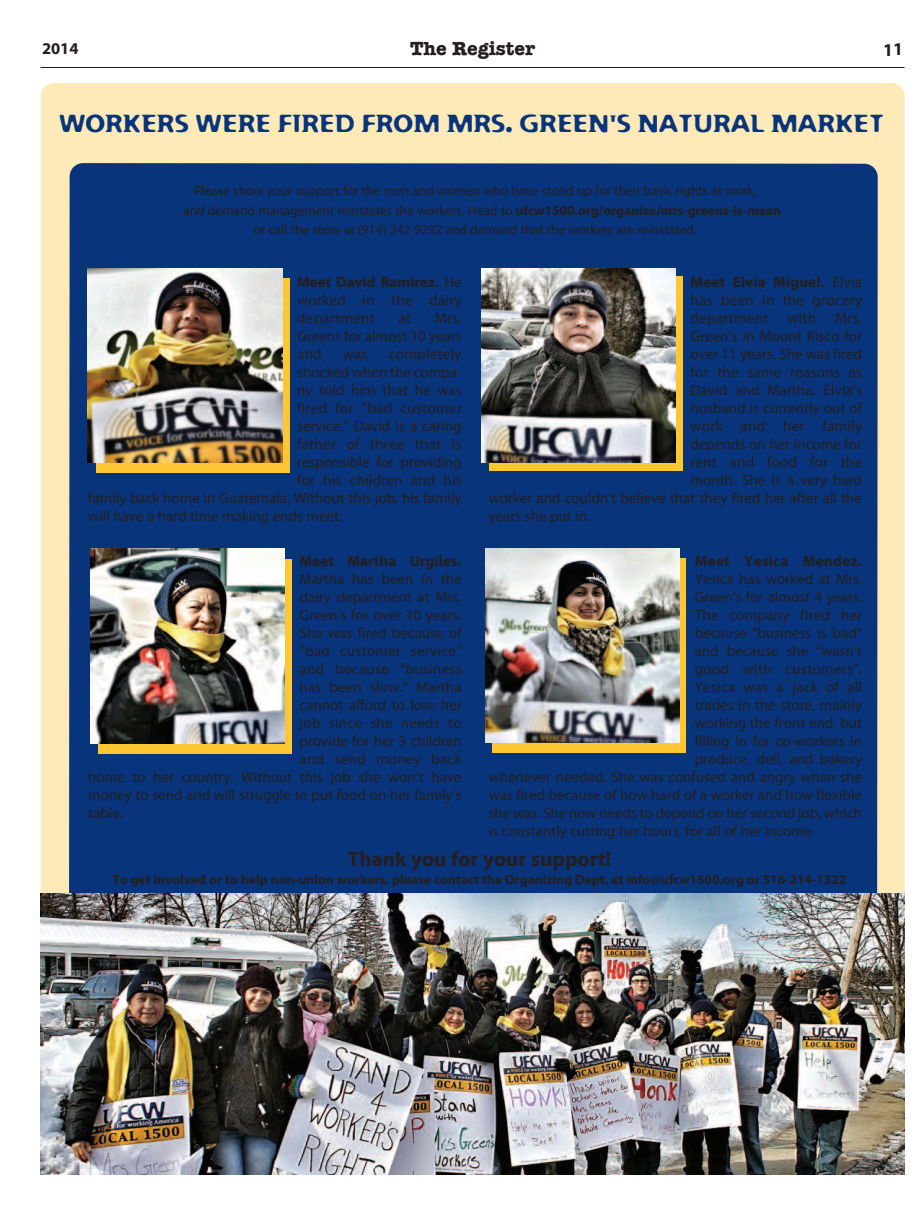
<style>
.page{position:relative;width:918px;height:1215px;background:#fff}
.page>*{position:absolute;margin:0;border:0;box-sizing:border-box;transform-origin:0 0}
.t1{font:24px "Flexure";color:#08347b}
.t2{font:700 21px "Myriad Pro";color:#231f20}
.t3{font:700 19.5px "American Typewriter";color:#231f20}
.t4{font:700 18px "Myriad Pro";color:#231f20}
.t5{font:700 16.5px "Myriad Pro";color:#231f20}
.t6{font:15px/18px "Myriad Pro";color:#231f20;text-align:justify}
.t7{font:15px "Myriad Pro";letter-spacing:.02em;color:#231f20}
.t8{font:700 15px "Myriad Pro";letter-spacing:.005em;color:#231f20}
.t9{font:13.5px "Myriad Pro";color:#231f20}
.t10{font:700 13.5px "Myriad Pro";color:#231f20}
.s1{font-weight:700}
</style>
<div class="page">
<div style="left:41px;top:83px;width:864px;height:1092px;background:#feeab9;border-radius:13px"></div>
<hr style="left:40px;top:67px;width:864px;height:1px;background:#231f20">
<div style="left:69px;top:163px;width:809px;height:730px;background:#08347b"></div>
<img style="left:40px;top:893px;width:865px;height:281px">
<div style="left:96px;top:278px;width:193px;height:195px;background:#ffc634"></div>
<img style="left:88px;top:268px;width:194px;height:195px">
<div style="left:489px;top:276px;width:193px;height:195px;background:#ffc634"></div>
<img style="left:481px;top:268px;width:195px;height:195px">
<div style="left:98px;top:559px;width:193px;height:195px;background:#ffc634"></div>
<img style="left:90px;top:549px;width:195px;height:194px">
<div style="left:493px;top:558px;width:193px;height:195px;background:#ffc634"></div>
<img style="left:485px;top:548px;width:195px;height:194px">
<p class="t5" style="left:42px;top:40px;width:38px">2014</p>
<h3 class="t3" style="left:410px;top:37px;width:126px">The Register</h3>
<p class="t4" style="left:883px;top:39px;width:21px">11</p>
<h1 class="t1" style="left:59px;top:108px;width:827px">WORKERS WERE FIRED FROM MRS. GREEN'S NATURAL MARKET</h1>
<p class="t9" style="left:194px;top:183px;width:563px">Please show your support for the men and women who have stood up for their basic rights at work,</p>
<p class="t9" style="left:183px;top:203px;width:599px">and demand management reinstates the workers. Head to <span class="s1">ufcw1500.org/organize/mrs-greens-is-mean</span></p>
<p class="t9" style="left:254px;top:222px;width:445px">or call the store at (914) 242-9292 and demand that the workers are reinstated.</p>
<p class="t6" style="left:297px;top:273px;width:166px"><span class="s1">Meet David Ramirez.</span> He worked in the dairy department</p>
<p class="t6" style="left:297px;top:309px;width:166px;text-indent:138px">Mrs.<br>Greens for almost 10 years and</p>
<p class="t6" style="left:399px;top:309px;width:14px">at</p>
<p class="t6" style="left:343px;top:345px;width:26px">was</p>
<p class="t7" style="left:389px;top:346px;width:74px">completely</p>
<p class="t6" style="left:297px;top:363px;width:166px">shocked when the compa-</p>
<p class="t6" style="left:297px;top:381px;width:166px">ny told him that he was</p>
<p class="t7" style="left:297px;top:400px;width:166px">fired for “bad customer</p>
<p class="t6" style="left:297px;top:417px;width:166px">service.” David is a caring</p>
<p class="t7" style="left:297px;top:436px;width:166px">father of three that is</p>
<p class="t6" style="left:297px;top:453px;width:166px">responsible for providing</p>
<p class="t6" style="left:297px;top:471px;width:166px">for his children and his</p>
<p class="t6" style="left:88px;top:489px;width:375px">family back home in Guatemala. Without this job, his family</p>
<p class="t6" style="left:88px;top:507px;width:255px">will have a hard time making ends meet.</p>
<p class="t8" style="left:300px;top:552px;width:164px">Meet Martha Urgiles.</p>
<p class="t6" style="left:300px;top:570px;width:164px">Martha has been in the</p>
<p class="t6" style="left:300px;top:588px;width:164px">dairy department at Mrs.</p>
<p class="t6" style="left:300px;top:606px;width:164px">Green’s for over 10 years.</p>
<p class="t6" style="left:300px;top:624px;width:164px">She was fired because of</p>
<p class="t7" style="left:300px;top:643px;width:164px">“bad customer service”</p>
<p class="t7" style="left:300px;top:661px;width:164px">and because “business</p>
<p class="t6" style="left:300px;top:678px;width:164px">has been slow.” Martha</p>
<p class="t6" style="left:300px;top:696px;width:164px">cannot afford to lose her</p>
<p class="t7" style="left:300px;top:715px;width:164px">job since she needs to</p>
<p class="t6" style="left:300px;top:732px;width:164px">provide for her 3 children</p>
<p class="t7" style="left:300px;top:751px;width:164px">and send money back</p>
<p class="t6" style="left:88px;top:768px;width:375px">home to her country. Without this job she won’t have</p>
<p class="t6" style="left:88px;top:786px;width:375px">money to send and will struggle to put food on her family’s</p>
<p class="t6" style="left:88px;top:804px;width:36px">table.</p>
<p class="t6" style="left:691px;top:273px;width:173px"><span class="s1">Meet Elvia Miguel.</span> Elvia has been in the grocery department</p>
<p class="t6" style="left:787px;top:309px;width:30px">with</p>
<p class="t6" style="left:835px;top:309px;width:28px">Mrs.</p>
<p class="t6" style="left:691px;top:327px;width:173px">Green’s in Mount Kisco for</p>
<p class="t6" style="left:691px;top:345px;width:173px">over 11 years. She was fired</p>
<p class="t7" style="left:691px;top:364px;width:173px">for the same reasons as</p>
<p class="t6" style="left:691px;top:381px;width:173px">David and Martha. Elvia’s</p>
<p class="t6" style="left:691px;top:399px;width:173px">husband is currently out of</p>
<p class="t7" style="left:691px;top:418px;width:173px">work and her family</p>
<p class="t6" style="left:691px;top:435px;width:173px">depends on her income for</p>
<p class="t7" style="left:691px;top:454px;width:173px">rent and food for the</p>
<p class="t6" style="left:691px;top:471px;width:173px">month. She is a very hard</p>
<p class="t6" style="left:489px;top:489px;width:375px">worker and couldn’t believe that they fired her after all the</p>
<p class="t6" style="left:489px;top:507px;width:103px">years she put in.</p>
<p class="t8" style="left:695px;top:552px;width:169px">Meet Yesica Mendez.</p>
<p class="t6" style="left:695px;top:570px;width:169px">Yesica has worked at Mrs.</p>
<p class="t6" style="left:695px;top:588px;width:169px">Green’s for almost 4 years.</p>
<p class="t7" style="left:695px;top:607px;width:169px">The company fired her</p>
<p class="t6" style="left:695px;top:624px;width:169px">because “business is bad”</p>
<p class="t6" style="left:695px;top:642px;width:169px">and because she “wasn’t</p>
<p class="t7" style="left:695px;top:661px;width:169px">good with customers”.</p>
<p class="t7" style="left:695px;top:679px;width:169px">Yesica was a jack of all</p>
<p class="t6" style="left:695px;top:696px;width:169px">trades in the store, mainly</p>
<p class="t6" style="left:695px;top:714px;width:169px">working the front end, but</p>
<p class="t6" style="left:695px;top:732px;width:169px">filling in for co-workers in</p>
<p class="t6" style="left:695px;top:750px;width:169px">produce, deli, and bakery</p>
<p class="t6" style="left:489px;top:768px;width:375px">whenever needed. She was confused and angry when she</p>
<p class="t6" style="left:489px;top:786px;width:375px">was fired because of how hard of a worker and how flexible</p>
<p class="t6" style="left:489px;top:804px;width:375px">she was. She now needs to depend on her second job, which</p>
<p class="t6" style="left:489px;top:822px;width:328px">is constantly cutting her hours, for all of her income.</p>
<h2 class="t2" style="left:348px;top:847px;width:265px">Thank you for your support!</h2>
<p class="t10" style="left:113px;top:872px;width:735px">To get involved or to help non-union workers, please contact the Organizing Dept. at info@ufcw1500.org or 516-214-1322</p>
</div>
